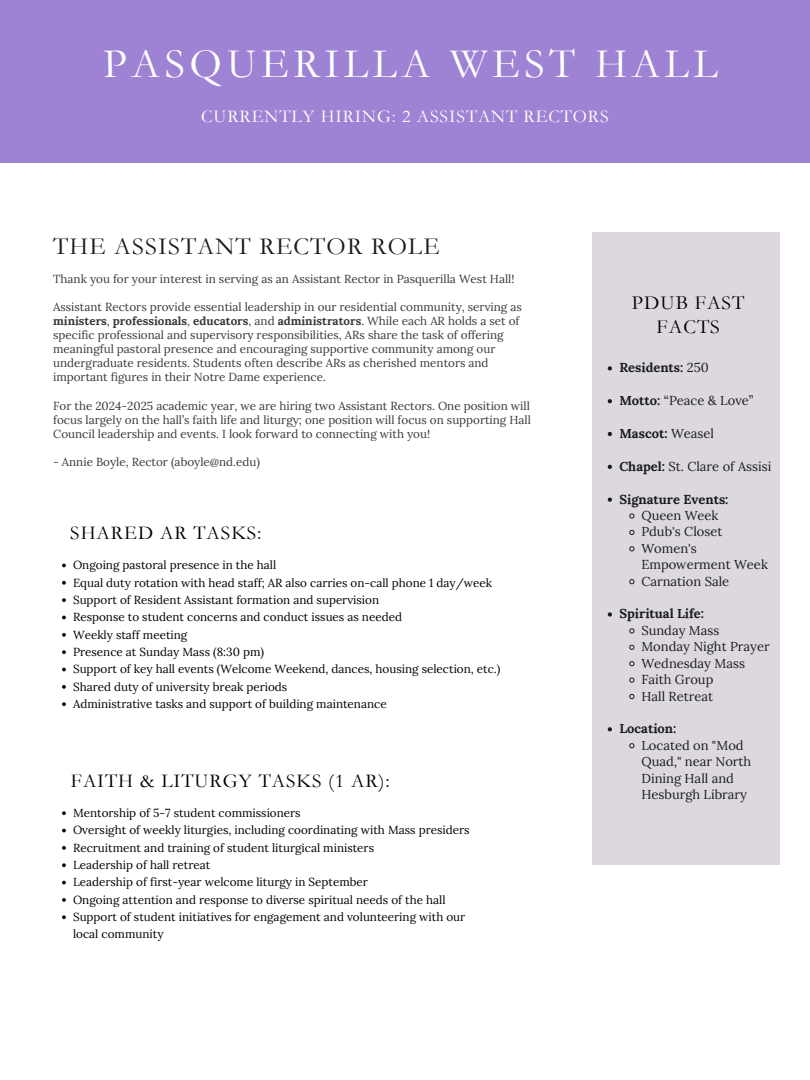
<style>
.page{position:relative;width:810px;height:1080px;background:#fff}
.page>*{position:absolute;margin:0;border:0;box-sizing:border-box;transform-origin:0 0}
.t1{font:42.19px "Garamond";letter-spacing:.11em;color:#fff}
.t2{font:24.62px "Garamond";letter-spacing:.05em;color:#181c21}
.t3{font:19.94px/24.4px "Garamond";letter-spacing:.05em;color:#000;text-align:center}
.t4{font:19.69px "Garamond";letter-spacing:.05em;color:#000}
.t5{font:18.06px "Garamond";letter-spacing:.05em;color:#fff}
.t6{font:12.94px/16.4px "Lora";color:#181c21}
.t7{font:700 12.94px "Lora";color:#181c21}
.t8{font:11.69px/17.4px "Lora";color:#000}
.t9{font:11.69px/14.1px "Lora";color:#383838}
.s1{font-weight:700}
.s2{font-weight:400}
</style>
<div class="page">
<div style="left:0;top:0;width:810px;height:163px;background:#9e83d4"></div>
<div style="left:593px;top:232px;width:186px;height:633px;background:#ddd8df"></div>
<svg style="left:62px;top:564px;width:4px;height:3px"></svg>
<svg style="left:62px;top:581px;width:4px;height:4px"></svg>
<svg style="left:62px;top:598px;width:4px;height:4px"></svg>
<svg style="left:62px;top:616px;width:4px;height:3px"></svg>
<svg style="left:62px;top:633px;width:4px;height:4px"></svg>
<svg style="left:62px;top:650px;width:4px;height:4px"></svg>
<svg style="left:62px;top:668px;width:4px;height:3px"></svg>
<svg style="left:62px;top:685px;width:4px;height:4px"></svg>
<svg style="left:62px;top:702px;width:4px;height:4px"></svg>
<svg style="left:608px;top:366px;width:4px;height:5px"></svg>
<svg style="left:608px;top:399px;width:4px;height:4px"></svg>
<svg style="left:608px;top:432px;width:4px;height:4px"></svg>
<svg style="left:608px;top:465px;width:4px;height:4px"></svg>
<svg style="left:608px;top:498px;width:4px;height:4px"></svg>
<svg style="left:629px;top:513px;width:6px;height:6px"></svg>
<svg style="left:629px;top:530px;width:6px;height:5px"></svg>
<svg style="left:629px;top:546px;width:6px;height:6px"></svg>
<svg style="left:629px;top:579px;width:6px;height:5px"></svg>
<svg style="left:608px;top:612px;width:4px;height:5px"></svg>
<svg style="left:629px;top:628px;width:6px;height:6px"></svg>
<svg style="left:629px;top:645px;width:6px;height:5px"></svg>
<svg style="left:629px;top:661px;width:6px;height:5px"></svg>
<svg style="left:629px;top:677px;width:6px;height:6px"></svg>
<svg style="left:629px;top:694px;width:6px;height:5px"></svg>
<svg style="left:608px;top:727px;width:4px;height:4px"></svg>
<svg style="left:629px;top:743px;width:6px;height:5px"></svg>
<svg style="left:62px;top:811px;width:4px;height:4px"></svg>
<svg style="left:62px;top:829px;width:4px;height:3px"></svg>
<svg style="left:62px;top:846px;width:4px;height:4px"></svg>
<svg style="left:62px;top:863px;width:4px;height:4px"></svg>
<svg style="left:62px;top:881px;width:4px;height:3px"></svg>
<svg style="left:62px;top:898px;width:4px;height:4px"></svg>
<svg style="left:62px;top:915px;width:4px;height:4px"></svg>
<p class="t1" style="left:103px;top:40px;width:616px">PASQUERILLA WEST HALL</p>
<p class="t5" style="left:201px;top:106px;width:409px">CURRENTLY HIRING: 2 ASSISTANT RECTORS</p>
<p class="t2" style="left:53px;top:232px;width:388px">THE ASSISTANT RECTOR ROLE</p>
<p class="t9" style="left:53px;top:272px;width:463px">Thank you for your interest in serving as an Assistant Rector in Pasquerilla West Hall!</p>
<p class="t9" style="left:53px;top:300px;width:470px">Assistant Rectors provide essential leadership in our residential community, serving as <span class="s1">ministers</span>, <span class="s1">professionals</span>, <span class="s1">educators</span>, and <span class="s1">administrators</span>. While each AR holds a set of specific professional and supervisory responsibilities, ARs share the task of offering meaningful pastoral presence and encouraging supportive community among our undergraduate residents. Students often describe ARs as cherished mentors and important figures in their Notre Dame experience.</p>
<p class="t9" style="left:53px;top:398px;width:479px;text-align:justify">For the 2024-2025 academic year, we are hiring two Assistant Rectors. One position will focus largely on the hall’s faith life and liturgy; one position will focus on supporting Hall Council leadership and events. I look forward to connecting with you!</p>
<p class="t9" style="left:53px;top:454px;width:208px">- Annie Boyle, Rector (aboyle@nd.edu)</p>
<p class="t4" style="left:70px;top:522px;width:193px">SHARED AR TASKS:</p>
<p class="t8" style="left:73px;top:556px;width:205px">Ongoing pastoral presence in the hall</p>
<p class="t8" style="left:73px;top:574px;width:421px">Equal duty rotation with head staff; AR also carries on-call phone 1 day/week</p>
<p class="t8" style="left:73px;top:591px;width:308px">Support of Resident Assistant formation and supervision</p>
<p class="t8" style="left:73px;top:608px;width:330px">Response to student concerns and conduct issues as needed</p>
<p class="t8" style="left:73px;top:626px;width:116px">Weekly staff meeting</p>
<p class="t8" style="left:73px;top:643px;width:192px">Presence at Sunday Mass (8:30 pm)</p>
<p class="t8" style="left:73px;top:660px;width:429px">Support of key hall events (Welcome Weekend, dances, housing selection, etc.)</p>
<p class="t8" style="left:73px;top:678px;width:216px">Shared duty of university break periods</p>
<p class="t8" style="left:73px;top:695px;width:315px">Administrative tasks and support of building maintenance</p>
<p class="t4" style="left:71px;top:770px;width:320px">FAITH &amp; LITURGY TASKS (1 AR):</p>
<p class="t8" style="left:73px;top:804px;width:229px">Mentorship of 5-7 student commissioners</p>
<p class="t8" style="left:73px;top:821px;width:398px">Oversight of weekly liturgies, including coordinating with Mass presiders</p>
<p class="t8" style="left:73px;top:839px;width:303px">Recruitment and training of student liturgical ministers</p>
<p class="t8" style="left:73px;top:856px;width:139px">Leadership of hall retreat</p>
<p class="t8" style="left:73px;top:873px;width:297px">Leadership of first-year welcome liturgy in September</p>
<p class="t8" style="left:73px;top:891px;width:374px">Ongoing attention and response to diverse spiritual needs of the hall</p>
<p class="t8" style="left:73px;top:908px;width:394px">Support of student initiatives for engagement and volunteering with our local community</p>
<p class="t3" style="left:632px;top:291px;width:114px">PDUB FAST<br>FACTS</p>
<p class="t7" style="left:619px;top:359px;width:91px">Residents: <span class="s2">250</span></p>
<p class="t6" style="left:619px;top:392px;width:135px"><span class="s1">Motto:</span> “Peace &amp; Love”</p>
<p class="t7" style="left:619px;top:425px;width:96px">Mascot: <span class="s2">Weasel</span></p>
<p class="t6" style="left:619px;top:458px;width:153px"><span class="s1">Chapel:</span> St. Clare of Assisi</p>
<p class="t7" style="left:619px;top:491px;width:111px">Signature Events:</p>
<p class="t6" style="left:641px;top:507px;width:79px">Queen Week</p>
<p class="t6" style="left:641px;top:524px;width:83px">Pdub's Closet</p>
<p class="t6" style="left:641px;top:540px;width:128px">Women's<br>Empowerment Week</p>
<p class="t6" style="left:641px;top:573px;width:89px">Carnation Sale</p>
<p class="t7" style="left:619px;top:605px;width:86px">Spiritual Life:</p>
<p class="t6" style="left:641px;top:622px;width:80px">Sunday Mass</p>
<p class="t6" style="left:641px;top:638px;width:130px">Monday Night Prayer</p>
<p class="t6" style="left:641px;top:655px;width:105px">Wednesday Mass</p>
<p class="t6" style="left:641px;top:671px;width:74px">Faith Group</p>
<p class="t6" style="left:641px;top:688px;width:73px">Hall Retreat</p>
<p class="t7" style="left:619px;top:720px;width:58px">Location:</p>
<p class="t6" style="left:641px;top:737px;width:111px">Located on "Mod<br>Quad," near North<br>Dining Hall and<br>Hesburgh Library</p>
</div>
